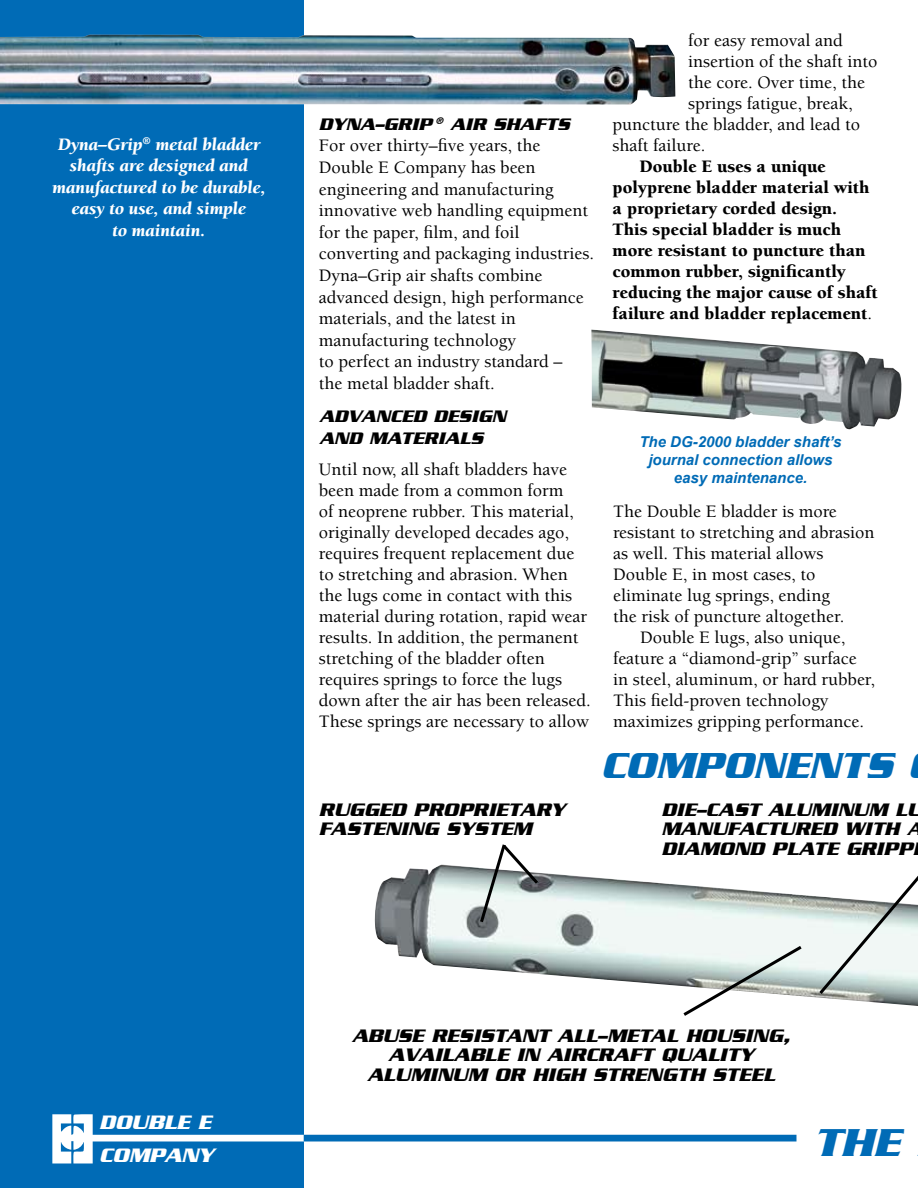
<style>
.page{position:relative;width:918px;height:1188px;background:#fff}
.page>*{position:absolute;margin:0;border:0;box-sizing:border-box;transform-origin:0 0}
.t1{font:italic 700 42px "Serpentine";color:#006bb6}
.t2{font:italic 700 39px "Serpentine";color:#006bb6}
.t3{font:italic 700 21px/33px "Serpentine";color:#fff}
.t4{font:italic 700 19.5px/19.5px "Serpentine";color:#000}
.t5{font:500 18px/21px "Berkeley";color:#000}
.t6{font:900 18px/21px "Berkeley";color:#000}
.t7{font:italic 900 18px/21.6px "Berkeley";color:#fff;text-align:center}
.t8{font:italic 700 18px "Serpentine";color:#000}
.t9{font:italic 700 15px/18px "Arial";color:#006bb6;text-align:center}
.s1{font-weight:500}
</style>
<div class="page">
<div style="left:0;top:0;width:304px;height:1188px;background:#006bb6"></div>
<img style="left:0;top:35px;width:675px;height:70px">
<img style="left:374px;top:865px;width:544px;height:141px">
<img style="left:591px;top:330px;width:311px;height:99px">
<svg style="left:478px;top:844px;width:63px;height:81px"></svg>
<svg style="left:680px;top:943px;width:125px;height:73px"></svg>
<svg style="left:816px;top:865px;width:102px;height:132px"></svg>
<img style="left:52px;top:1114px;width:322px;height:50px">
<div style="left:304px;top:1135px;width:492px;height:7px;background:#006bb6"></div>
<p class="t7" style="left:52px;top:134px;width:215px">Dyna–Grip<sup>®</sup> metal bladder shafts are designed and manufactured to be durable, easy to use, and simple<br>to maintain.</p>
<p class="t8" style="left:319px;top:114px;width:29px">DYNA</p>
<p class="t8" style="left:375px;top:114px;width:36px">–GRIP</p>
<p class="t8" style="left:435px;top:114px;width:29px"><sup>®</sup> AIR</p>
<p class="t8" style="left:493px;top:114px;width:14px">SHAFTS</p>
<p class="t5" style="left:319px;top:135px;width:277px;line-height:21.6px">For over thirty–five years, the<br>Double E Company has been engineering and manufacturing innovative web handling equipment for the paper, film, and foil converting and packaging industries.<br>Dyna–Grip air shafts combine advanced design, high performance materials, and the latest in manufacturing technology<br>to perfect an industry standard –<br>the metal bladder shaft.</p>
<p class="t8" style="left:320px;top:406px;width:57px">ADVANCED</p>
<p class="t8" style="left:434px;top:406px;width:27px">DESIGN</p>
<p class="t8" style="left:320px;top:428px;width:16px">AND</p>
<p class="t8" style="left:369px;top:428px;width:31px">MATERIALS</p>
<p class="t5" style="left:319px;top:459px;width:273px">Until now, all shaft bladders have been made from a common form<br>of neoprene rubber. This material, originally developed decades ago, requires frequent replacement due to stretching and abrasion. When the lugs come in contact with this material during rotation, rapid wear results. In addition, the permanent stretching of the bladder often requires springs to force the lugs down after the air has been released.<br>These springs are necessary to allow</p>
<p class="t4" style="left:319px;top:799px;width:31px">RUGGED</p>
<p class="t4" style="left:414px;top:799px;width:30px">PROPRIETARY</p>
<p class="t4" style="left:319px;top:819px;width:27px">FASTENING</p>
<p class="t4" style="left:446px;top:819px;width:30px">SYSTEM</p>
<p class="t5" style="left:688px;top:30px;width:156px">for easy removal and</p>
<p class="t5" style="left:688px;top:51px;width:191px">insertion of the shaft into</p>
<p class="t5" style="left:688px;top:72px;width:178px">the core. Over time, the</p>
<p class="t5" style="left:688px;top:93px;width:166px">springs fatigue, break,</p>
<p class="t5" style="left:613px;top:115px;width:249px">puncture the bladder, and lead to</p>
<p class="t5" style="left:613px;top:136px;width:94px">shaft failure.</p>
<p class="t6" style="left:613px;top:156px;width:267px;text-indent:27px">Double E uses a unique polyprene bladder material with a proprietary corded design.<br>This special bladder is much more resistant to puncture than common rubber, significantly reducing the major cause of shaft failure and bladder replacement<span class="s1">.</span></p>
<p class="t9" style="left:639px;top:434px;width:204px">The DG-2000 bladder shaft’s journal connection allows easy maintenance.</p>
<p class="t5" style="left:613px;top:502px;width:225px">The Double E bladder is more</p>
<p class="t5" style="left:613px;top:523px;width:263px">resistant to stretching and abrasion</p>
<p class="t5" style="left:613px;top:544px;width:212px">as well. This material allows</p>
<p class="t5" style="left:613px;top:565px;width:204px">Double E, in most cases, to</p>
<p class="t5" style="left:613px;top:586px;width:218px">eliminate lug springs, ending</p>
<p class="t5" style="left:613px;top:607px;width:233px">the risk of puncture altogether.</p>
<p class="t5" style="left:640px;top:628px;width:207px">Double E lugs, also unique,</p>
<p class="t5" style="left:613px;top:649px;width:245px">feature a “diamond-grip” surface</p>
<p class="t5" style="left:613px;top:670px;width:264px">in steel, aluminum, or hard rubber,</p>
<p class="t5" style="left:613px;top:691px;width:217px">This field-proven technology</p>
<p class="t5" style="left:613px;top:712px;width:253px">maximizes gripping performance.</p>
<h2 class="t2" style="left:601px;top:743px;width:56px">COMPONENTS</h2>
<p class="t4" style="left:662px;top:799px;width:60px">DIE–CAST</p>
<p class="t4" style="left:768px;top:799px;width:17px">ALUMINUM</p>
<p class="t4" style="left:895px;top:799px;width:16px">LU</p>
<p class="t4" style="left:662px;top:819px;width:16px">MANUFACTURED</p>
<p class="t4" style="left:845px;top:819px;width:33px">WITH</p>
<p class="t4" style="left:907px;top:819px;width:17px">A</p>
<p class="t4" style="left:662px;top:838px;width:16px">DIAMOND</p>
<p class="t4" style="left:772px;top:838px;width:15px">PLATE</p>
<p class="t4" style="left:846px;top:838px;width:15px">GRIPP</p>
<p class="t3" style="left:99px;top:1105px;width:116px">DOUBLE E<br>COMPANY</p>
<p class="t4" style="left:388px;top:1025px;width:403px;text-indent:-36px">ABUSE RESISTANT ALL–METAL HOUSING,<br>AVAILABLE</p>
<p class="t4" style="left:516px;top:1045px;width:46px">IN AIRCRAFT</p>
<p class="t4" style="left:661px;top:1045px;width:30px">QUALITY</p>
<p class="t4" style="left:367px;top:1064px;width:17px">ALUMINUM</p>
<p class="t4" style="left:494px;top:1064px;width:232px">OR HIGH STRENGTH STEEL</p>
<h1 class="t1" style="left:813px;top:1119px;width:88px">THE</h1>
</div>
